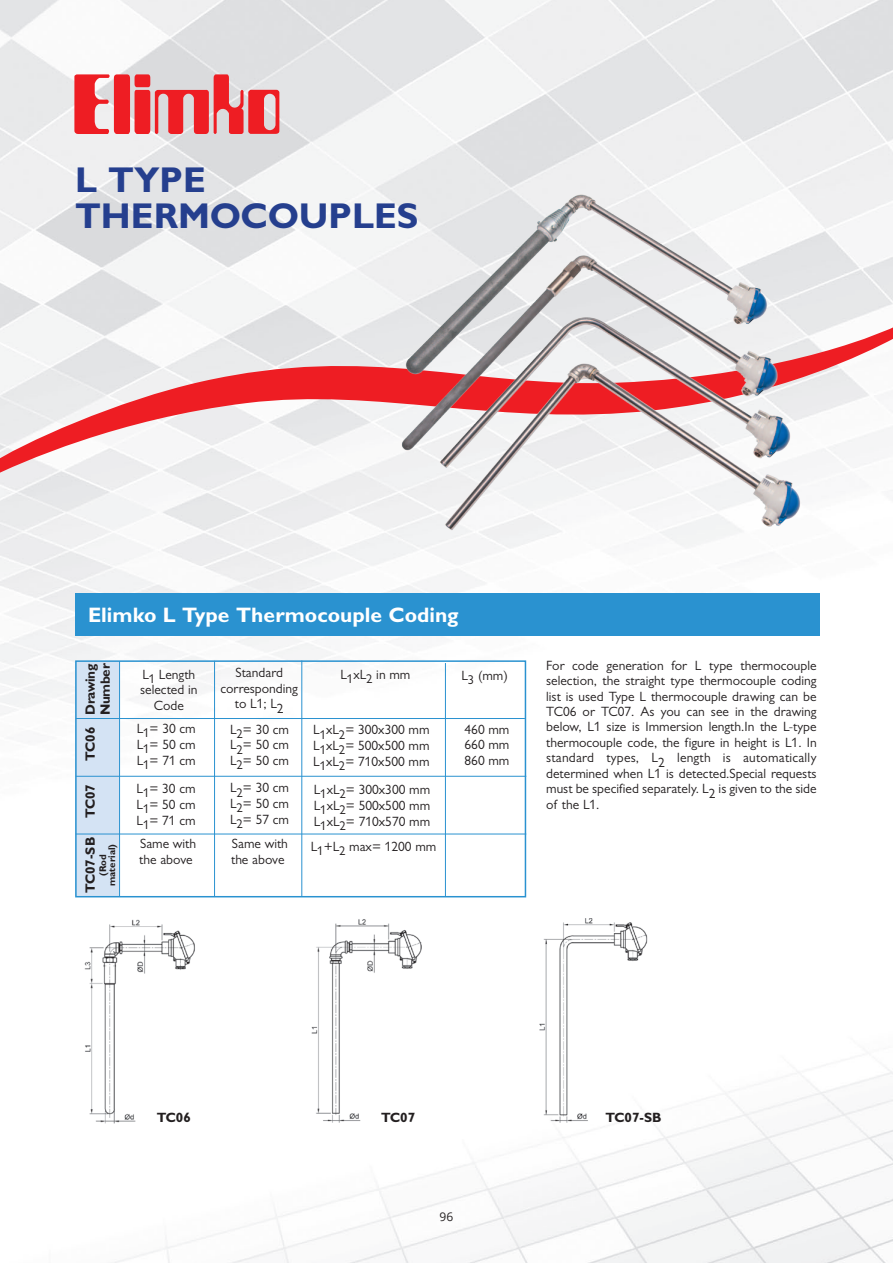
<style>
.page{position:relative;width:893px;height:1263px;background:#fff}
.page>*{position:absolute;margin:0;border:0;box-sizing:border-box;transform-origin:0 0}
.t1{font:700 36px "Gill Sans MT Pro";color:#253f8e}
.t2{font:700 21px "Gill Sans MT Pro";color:#fff}
.t3{font:13.5px/15.5px "Gill Sans MT Pro";color:#231f20;text-align:center}
.t4{font:700 13.5px/15px "Gill Sans MT Pro";letter-spacing:-.025em;color:#231f20}
.t5{font:12px "Open Sans";color:#231f20}
.t6{font:700 9.75px/9px "Gill Sans MT Pro";color:#231f20;text-align:center}
</style>
<div class="page">
<img style="left:0;top:0;width:893px;height:1263px">
<svg style="left:74px;top:74px;width:205px;height:61px;background:#e77579"></svg>
<svg style="left:0;top:327px;width:893px;height:152px"></svg>
<img style="left:351px;top:177px;width:517px;height:367px">
<div style="left:75px;top:593px;width:744px;height:43px;background:#2a92d0"></div>
<div style="left:75px;top:661px;width:44px;height:235px;background:#d4e3f4"></div>
<div style="left:75px;top:660px;width:451px;height:237px;border:2px solid #2a92d0"></div>
<hr style="left:76px;top:718px;width:449px;height:1px;background:#2a92d0">
<hr style="left:76px;top:776px;width:450px;height:1px;background:#2a92d0">
<hr style="left:76px;top:834px;width:450px;height:1px;background:#2a92d0">
<hr style="left:214px;top:661px;width:1px;height:235px;background:#2a92d0">
<hr style="left:301px;top:660px;width:1px;height:236px;background:#2a92d0">
<hr style="left:445px;top:663px;width:1px;height:233px;background:#2a92d0">
<hr style="left:119px;top:661px;width:1px;height:235px;background:#2a92d0">
<img style="left:71px;top:909px;width:132px;height:223px">
<img style="left:304px;top:912px;width:126px;height:217px">
<img style="left:531px;top:913px;width:123px;height:216px">
<p class="t1" style="left:75px;top:158px;width:132px">L TYPE</p>
<p class="t1" style="left:75px;top:194px;width:345px">THERMOCOUPLES</p>
<p class="t2" style="left:88px;top:602px;width:372px">Elimko L Type Thermocouple Coding</p>
<p class="t4" style="left:83px;top:715px;width:54px;rotate:-90deg">Drawing<br>Number</p>
<p class="t4" style="left:83px;top:761px;width:35px;rotate:-90deg">TC06</p>
<p class="t4" style="left:83px;top:818px;width:35px;rotate:-90deg">TC07</p>
<p class="t4" style="left:83px;top:893px;width:58px;rotate:-90deg">TC07-SB</p>
<p class="t6" style="left:98px;top:886px;width:44px;rotate:-90deg">(Rod material)</p>
<p class="t3" style="left:140px;top:666px;width:59px">L<sub>1</sub> Length selected in<br>Code</p>
<p class="t3" style="left:137px;top:721px;width:60px">L<sub>1</sub>= 30 cm</p>
<p class="t3" style="left:137px;top:737px;width:60px">L<sub>1</sub>= 50 cm</p>
<p class="t3" style="left:137px;top:752px;width:60px">L<sub>1</sub>= 71 cm</p>
<p class="t3" style="left:137px;top:781px;width:60px">L<sub>1</sub>= 30 cm</p>
<p class="t3" style="left:137px;top:796px;width:60px">L<sub>1</sub>= 50 cm</p>
<p class="t3" style="left:137px;top:812px;width:60px">L<sub>1</sub>= 71 cm</p>
<p class="t3" style="left:139px;top:836px;width:58px;text-align:left">Same with the above</p>
<p class="t3" style="left:221px;top:664px;width:79px">Standard corresponding to L1; L2</p>
<p class="t3" style="left:461px;top:667px;width:48px">L<sub>3</sub> (mm)</p>
<p class="t3" style="left:313px;top:722px;width:118px">L<sub>1</sub>xL<sub>2</sub>= 300x300 mm</p>
<p class="t3" style="left:313px;top:738px;width:118px">L<sub>1</sub>xL<sub>2</sub>= 500x500 mm</p>
<p class="t3" style="left:313px;top:753px;width:118px">L<sub>1</sub>xL<sub>2</sub>= 710x500 mm</p>
<p class="t3" style="left:314px;top:782px;width:118px">L<sub>1</sub>xL<sub>2</sub>= 300x300 mm</p>
<p class="t3" style="left:314px;top:798px;width:118px">L<sub>1</sub>xL<sub>2</sub>= 500x500 mm</p>
<p class="t3" style="left:314px;top:813px;width:118px">L<sub>1</sub>xL<sub>2</sub>= 710x570 mm</p>
<p class="t3" style="left:311px;top:838px;width:127px">L<sub>1</sub>+L<sub>2</sub> max= 1200 mm</p>
<p class="t3" style="left:340px;top:666px;width:71px">L<sub>1</sub>xL<sub>2</sub> in mm</p>
<p class="t3" style="left:230px;top:721px;width:60px">L<sub>2</sub>= 30 cm</p>
<p class="t3" style="left:230px;top:737px;width:60px">L<sub>2</sub>= 50 cm</p>
<p class="t3" style="left:230px;top:753px;width:60px">L<sub>2</sub>= 50 cm</p>
<p class="t3" style="left:230px;top:780px;width:60px">L<sub>2</sub>= 30 cm</p>
<p class="t3" style="left:230px;top:796px;width:60px">L<sub>2</sub>= 50 cm</p>
<p class="t3" style="left:230px;top:811px;width:60px">L<sub>2</sub>= 57 cm</p>
<p class="t3" style="left:231px;top:836px;width:58px;text-align:left">Same with the above</p>
<p class="t3" style="left:465px;top:721px;width:46px">460 mm</p>
<p class="t3" style="left:465px;top:737px;width:46px">660 mm</p>
<p class="t3" style="left:465px;top:753px;width:46px">860 mm</p>
<p class="t3" style="left:546px;top:657px;width:272px;text-align:justify">For code generation for L type thermocouple selection, the straight type thermocouple coding list is used Type L thermocouple drawing can be TC06 or TC07. As you can see in the drawing below, L1 size is Immersion length.In the L-type thermocouple code, the figure in height is L1. In standard types, L2 length is automatically determined when L1 is detected.Special requests must be specified separately. L2 is given to the side of the L1.</p>
<p class="t4" style="left:157px;top:1109px;width:35px">TC06</p>
<p class="t4" style="left:381px;top:1109px;width:35px">TC07</p>
<p class="t4" style="left:606px;top:1109px;width:58px">TC07-SB</p>
<p class="t5" style="left:440px;top:1208px;width:15px">96</p>
</div>
